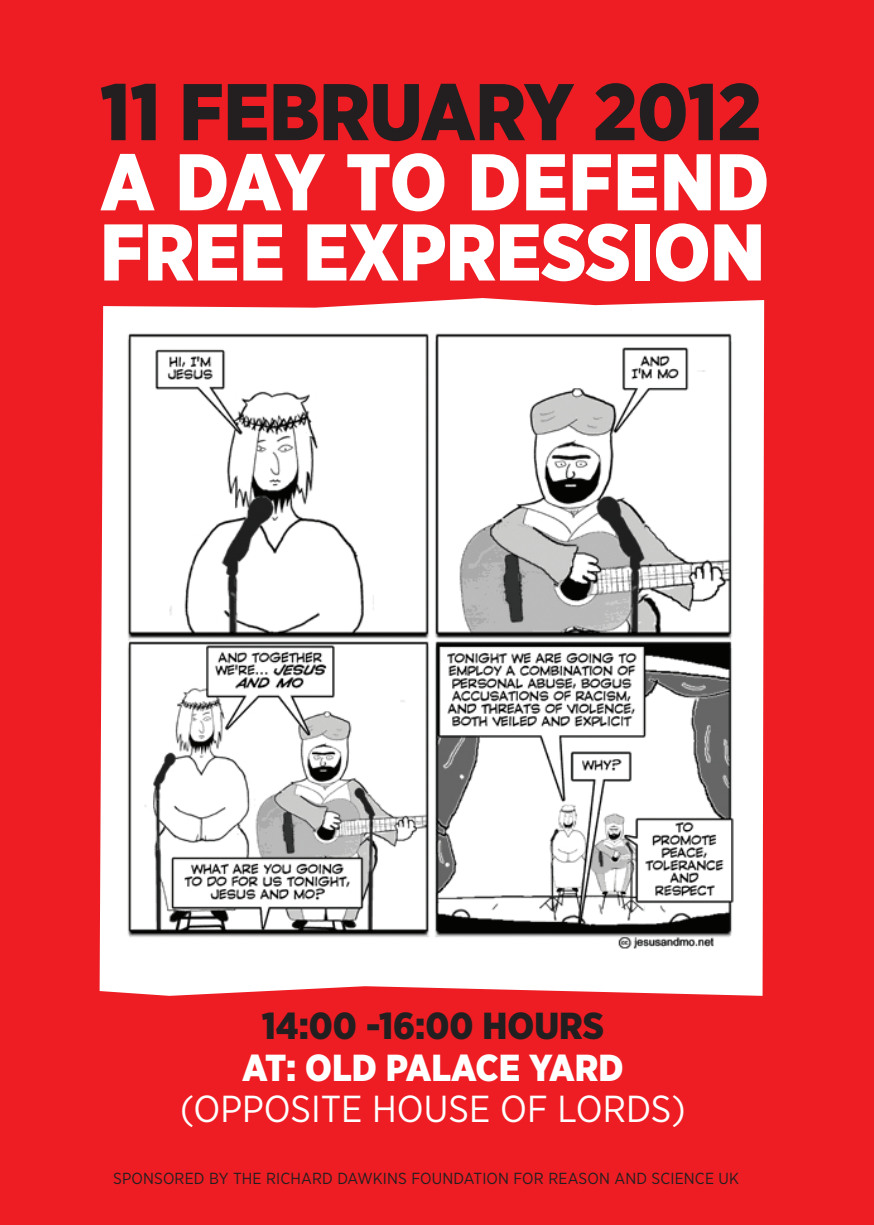
<style>
.page{position:relative;width:874px;height:1225px;background:#fff}
.page>*{position:absolute;margin:0;border:0;box-sizing:border-box;transform-origin:0 0}
.t1{font:900 80.2px/70.2px "Gotham Narrow";letter-spacing:-.005em;color:#fff}
.t2{font:900 80.2px "Gotham Narrow";color:#231f20}
.t3{font:37.6px "Gotham Narrow";color:#fff}
.t4{font:900 37.6px "Gotham Narrow";color:#231f20}
.t5{font:900 37.6px "Gotham Narrow";color:#fff}
.t6{font:16px "Gotham Narrow";letter-spacing:.01em;color:#231f20}
</style>
<div class="page">
<div style="left:0;top:0;width:873px;height:1225px;background:#ee1d23"></div>
<svg style="left:100px;top:298px;width:663px;height:698px;background:#fcd9da"></svg>
<div style="left:114px;top:320px;width:638px;height:649px;background:#fff"></div>
<img style="left:127px;top:333px;width:607px;height:616px">
<h1 class="t2" style="left:100px;top:84px;width:662px">11 FEBRUARY 2012</h1>
<h1 class="t1" style="left:100px;top:153px;width:670px">A DAY TO DEFEND<br>FREE EXPRESSION</h1>
<h2 class="t4" style="left:262px;top:1013px;width:343px">14:00 -16:00 HOURS</h2>
<h2 class="t5" style="left:242px;top:1054px;width:383px">AT: OLD PALACE YARD</h2>
<h2 class="t3" style="left:180px;top:1095px;width:506px">(OPPOSITE HOUSE OF LORDS)</h2>
<p class="t6" style="left:113px;top:1172px;width:627px">SPONSORED BY THE RICHARD DAWKINS FOUNDATION FOR REASON AND SCIENCE UK</p>
</div>
